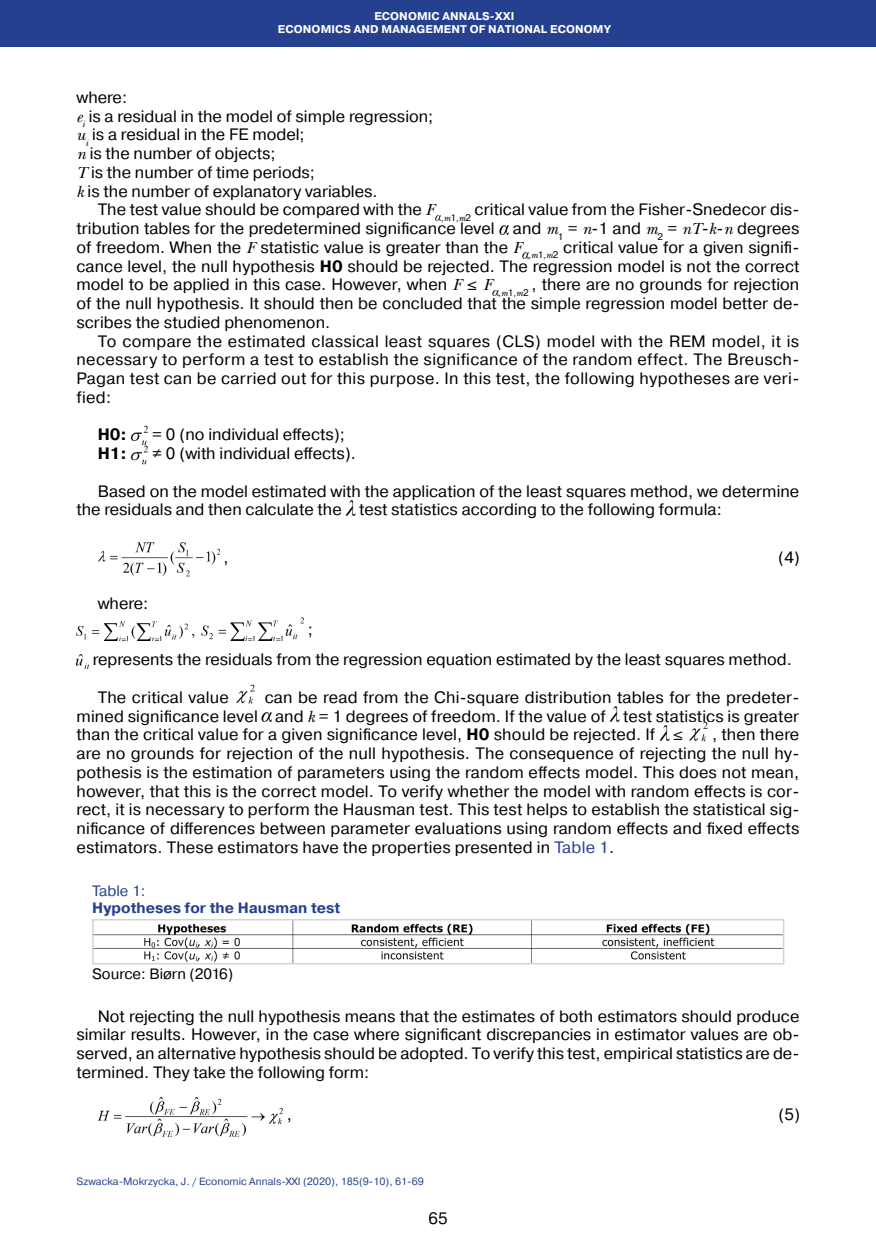
<style>
.page{position:relative;width:876px;height:1246px;background:#fff}
.page>*{position:absolute;margin:0;border:0;box-sizing:border-box;transform-origin:0 0}
.Абзац_2019{font:16.5px/18.8px "Pragmatica";color:#000;text-align:justify}
.Список_2019{font:16.5px "Pragmatica";color:#000}
.Абзац_2019-2{font:700 16.5px "Pragmatica";color:#000}
.Таблицы___рисунки_ша{font:700 15px "Pragmatica";color:#25408f}
.Таблицы__рисунки__по{font:15px "Pragmatica";color:#000}
.Таблицы___рисунки_ша-2{font:15px "Pragmatica";color:#25408f}
.Посада_2016{font:700 11.25px "Pragmatica";letter-spacing:.01em;color:#fff}
.Нижний_колонтитул_20{font:10.5px "Pragmatica";color:#25408f}
.s1{font-family:"New Baskerville C";font-style:italic}
.s2{font-weight:700}
.s3{font-family:"Helvetica Neue LTW1 G"}
.s4{color:#25408f}
</style>
<div class="page">
<div style="left:0;top:0;width:876px;height:47px;background:#25408f"></div>
<svg style="left:435px;top:215px;width:6px;height:6px"></svg>
<svg style="left:499px;top:225px;width:10px;height:9px"></svg>
<svg style="left:523px;top:253px;width:5px;height:5px"></svg>
<svg style="left:493px;top:290px;width:5px;height:6px"></svg>
<img style="left:131px;top:425px;width:17px;height:39px">
<img style="left:346px;top:500px;width:9px;height:15px">
<img style="left:98px;top:542px;width:122px;height:35px">
<img style="left:76px;top:617px;width:228px;height:24px">
<img style="left:76px;top:654px;width:13px;height:15px">
<img style="left:236px;top:685px;width:19px;height:19px">
<svg style="left:262px;top:713px;width:9px;height:8px"></svg>
<img style="left:610px;top:707px;width:9px;height:14px">
<img style="left:660px;top:725px;width:9px;height:15px">
<img style="left:689px;top:722px;width:19px;height:19px">
<img style="left:98px;top:1096px;width:185px;height:41px">
<img style="left:95px;top:922px;width:686px;height:39px">
<div style="left:92px;top:919px;width:692px;height:45px;border:2px solid #d1d3d4"></div>
<p class="Посада_2016" style="left:374px;top:9px;width:142px">ECONOMIC ANNALS-XXI</p>
<p class="Посада_2016" style="left:278px;top:22px;width:334px">ECONOMICS AND MANAGEMENT OF NATIONAL ECONOMY</p>
<p class="Список_2019" style="left:76px;top:87px;width:52px">where:</p>
<p class="Список_2019" style="left:76px;top:106px;width:358px"><span class="s1">e</span><sub>i</sub> is a residual in the model of simple regression;</p>
<p class="Список_2019" style="left:76px;top:124px;width:230px"><span class="s1">u</span><sub>i</sub> is a residual in the FE model;</p>
<p class="Список_2019" style="left:76px;top:143px;width:201px"><span class="s1">n</span> is the number of objects;</p>
<p class="Список_2019" style="left:76px;top:162px;width:240px"><span class="s1">T</span> is the number of time periods;</p>
<p class="Список_2019" style="left:76px;top:181px;width:303px"><span class="s1">k</span> is the number of explanatory variables.</p>
<p class="Абзац_2019" style="left:76px;top:201px;width:724px;text-indent:21px">The test value should be compared with the <span class="s1">F</span> <sub>,m</sub><sub>1</sub><sub>,m</sub><sub>2</sub> critical value from the Fisher-Snedecor dis&shy;tribution tables for the predetermined significance level and <span class="s1">m</span><sub>1</sub> = <span class="s1">n</span>-1 and <span class="s1">m</span><sub>2</sub> = <span class="s1">nT</span>-<span class="s1">k</span>-<span class="s1">n</span> degrees of freedom. When the <span class="s1">F</span> statistic value is greater than the <span class="s1">F</span> <sub>,m</sub><sub>1</sub><sub>,m</sub><sub>2</sub> critical value for a given signifi&shy;cance level, the null hypothesis <span class="s2">H0</span> should be rejected. The regression model is not the correct model to be applied in this case. However, when <span class="s1">F</span> <span class="s3">≤</span> <span class="s1">F</span> <sub>,m</sub><sub>1</sub><sub>,m</sub><sub>2</sub> , there are no grounds for rejection of the null hypothesis. It should then be concluded that the simple regression model better de&shy;scribes the studied phenomenon.</p>
<p class="Абзац_2019" style="left:76px;top:332px;width:724px;text-indent:21px">To compare the estimated classical least squares (CLS) model with the REM model, it is necessary to perform a test to establish the significance of the random effect. The Breusch-Pagan test can be carried out for this purpose. In this test, the following hypotheses are veri&shy;fied:</p>
<p class="Абзац_2019-2" style="left:98px;top:424px;width:31px">H0:</p>
<p class="Абзац_2019" style="left:152px;top:426px;width:194px">= 0 (no individual effects);</p>
<p class="Абзац_2019-2" style="left:98px;top:443px;width:31px">H1:</p>
<p class="Абзац_2019" style="left:152px;top:444px;width:205px">≠ 0 (with individual effects).</p>
<p class="Абзац_2019" style="left:76px;top:482px;width:724px;text-indent:21px">Based on the model estimated with the application of the least squares method, we determine the residuals and then calculate the test statistics according to the following formula:</p>
<p class="Абзац_2019" style="left:98px;top:594px;width:52px">where:</p>
<p class="Абзац_2019" style="left:223px;top:548px;width:7px">,</p>
<p class="Абзац_2019" style="left:778px;top:548px;width:23px">(4)</p>
<p class="Список_2019" style="left:308px;top:619px;width:7px">;</p>
<p class="Список_2019" style="left:93px;top:649px;width:700px">represents the residuals from the regression equation estimated by the least squares method.</p>
<p class="Абзац_2019" style="left:98px;top:688px;width:133px">The critical value</p>
<p class="Абзац_2019" style="left:76px;top:688px;width:724px;text-indent:188px">can be read from the Chi-square distribution tables for the predeter&shy;mined significance level and <span class="s1">k</span> = 1 degrees of freedom. If the value of test statistics is greater than the critical value for a given significance level, <span class="s2">H0</span> should be rejected. If <span class="s3">≤</span></p>
<p class="Абзац_2019" style="left:76px;top:726px;width:724px;text-indent:636px">, then there are no grounds for rejection of the null hypothesis. The consequence of rejecting the null hy&shy;pothesis is the estimation of parameters using the random effects model. This does not mean, however, that this is the correct model. To verify whether the model with random effects is cor&shy;rect, it is necessary to perform the Hausman test. This test helps to establish the statistical sig&shy;nificance of differences between parameter evaluations using random effects and fixed effects estimators. These estimators have the properties presented in <span class="s4">Table 1</span>.</p>
<p class="Таблицы___рисунки_ша-2" style="left:92px;top:882px;width:55px">Table 1:</p>
<p class="Таблицы___рисунки_ша" style="left:92px;top:898px;width:250px">Hypotheses for the Hausman test</p>
<p class="Таблицы__рисунки__по" style="left:92px;top:965px;width:143px">Source: Biørn (2016)</p>
<p class="Абзац_2019" style="left:76px;top:1007px;width:724px;text-indent:21px">Not rejecting the null hypothesis means that the estimates of both estimators should produce similar results. However, in the case where significant discrepancies in estimator values are ob&shy;served, an alternative hypothesis should be adopted. To verify this test, empirical statistics are de&shy;termined. They take the following form:</p>
<p class="Абзац_2019" style="left:287px;top:1105px;width:7px">,</p>
<p class="Абзац_2019" style="left:778px;top:1105px;width:23px">(5)</p>
<p class="Нижний_колонтитул_20" style="left:77px;top:1174px;width:349px">Szwacka-Mokrzycka, J. / Economic Annals-XXI (2020), 185(9-10), 61-69</p>
<p class="Абзац_2019" style="left:428px;top:1210px;width:21px">65</p>
</div>
